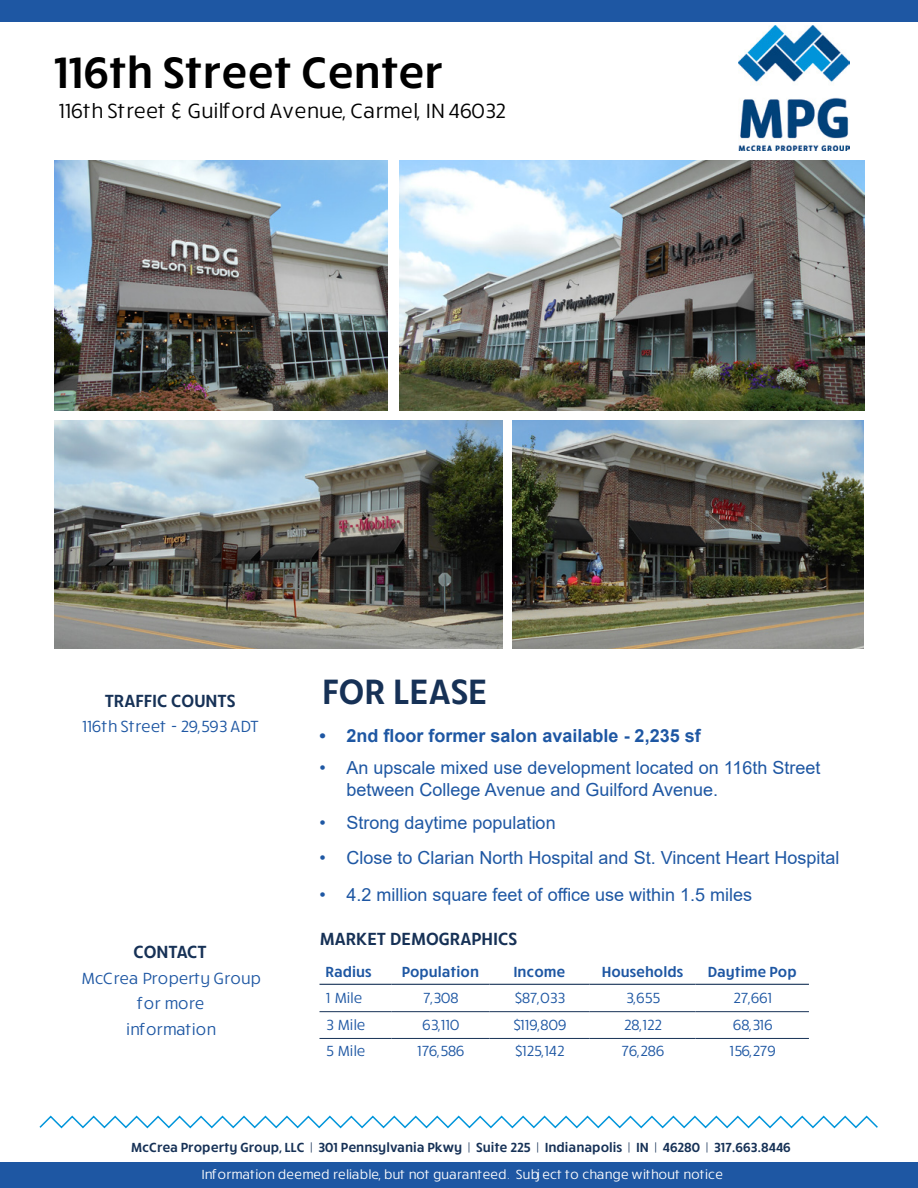
<style>
.page{position:relative;width:918px;height:1188px;background:#fff}
.page>*{position:absolute;margin:0;border:0;box-sizing:border-box;transform-origin:0 0}
.t1{font:600 45px "Ruck Sack";color:#000}
.t2{font:600 36px "Ruck Sack";color:#163156}
.t3{font:21px "Ruck Sack";color:#000}
.t4{font:18px/21.6px "Arial";color:#1e57a3}
.t5{font:600 18px "Ruck Sack";color:#163156}
.t6{font:700 18px "Arial";color:#1e57a3}
.t7{font:16.5px/25.5px "Ruck Sack";color:#1e57a3;text-align:center}
.t8{font:15px "Ruck Sack";color:#1e57a3}
.t9{font:600 15px "Ruck Sack";color:#1e57a3}
.t10{font:600 13.5px "Ruck Sack";color:#163156}
.t11{font:13.5px "Ruck Sack";color:#fff}
</style>
<div class="page">
<hr style="left:320px;top:984px;width:71px;height:1px;background:#163156">
<hr style="left:391px;top:984px;width:98px;height:1px;background:#163156">
<hr style="left:489px;top:984px;width:100px;height:1px;background:#163156">
<hr style="left:589px;top:984px;width:107px;height:1px;background:#163156">
<hr style="left:696px;top:984px;width:113px;height:1px;background:#163156">
<hr style="left:320px;top:1011px;width:71px;height:1px;background:#163156">
<hr style="left:391px;top:1011px;width:98px;height:1px;background:#163156">
<hr style="left:489px;top:1011px;width:100px;height:1px;background:#163156">
<hr style="left:589px;top:1011px;width:107px;height:1px;background:#163156">
<hr style="left:696px;top:1011px;width:113px;height:1px;background:#163156">
<hr style="left:320px;top:1038px;width:71px;height:1px;background:#163156">
<hr style="left:391px;top:1038px;width:98px;height:1px;background:#163156">
<hr style="left:489px;top:1038px;width:100px;height:1px;background:#163156">
<hr style="left:589px;top:1038px;width:107px;height:1px;background:#163156">
<hr style="left:696px;top:1038px;width:113px;height:1px;background:#163156">
<img style="left:738px;top:26px;width:112px;height:124px">
<div style="left:0;top:0;width:918px;height:21px;background:#1e57a3"></div>
<div style="left:0;top:1162px;width:918px;height:26px;background:#1e57a3"></div>
<svg style="left:39px;top:1115px;width:839px;height:14px"></svg>
<img style="left:54px;top:160px;width:334px;height:251px">
<img style="left:400px;top:160px;width:464px;height:251px">
<img style="left:54px;top:420px;width:448px;height:229px">
<img style="left:512px;top:420px;width:352px;height:229px">
<h1 class="t1" style="left:54px;top:42px;width:390px">116th Street Center</h1>
<p class="t3" style="left:58px;top:97px;width:448px">116th Street &amp; Guilford Avenue, Carmel, IN 46032</p>
<p class="t5" style="left:105px;top:688px;width:132px">TRAFFIC COUNTS</p>
<p class="t7" style="left:82px;top:713px;width:178px">116th Street - 29,593 ADT</p>
<p class="t5" style="left:134px;top:940px;width:75px">CONTACT</p>
<p class="t7" style="left:80px;top:964px;width:181px">McCrea Property Group for more<br>information</p>
<h2 class="t2" style="left:322px;top:667px;width:167px">FOR LEASE</h2>
<p class="t6" style="left:320px;top:722px;width:383px">• 2nd floor former salon available - 2,235 sf</p>
<p class="t4" style="left:347px;top:757px;width:475px;text-indent:-27px">• An upscale mixed use development located on 116th Street between College Avenue and Guilford Avenue.</p>
<p class="t4" style="left:320px;top:812px;width:238px">• Strong daytime population</p>
<p class="t4" style="left:320px;top:846px;width:521px">• Close to Clarian North Hospital and St. Vincent Heart Hospital</p>
<p class="t4" style="left:320px;top:884px;width:434px">• 4.2 million square feet of office use within 1.5 miles</p>
<p class="t5" style="left:320px;top:926px;width:199px">MARKET DEMOGRAPHICS</p>
<p class="t9" style="left:326px;top:962px;width:48px">Radius</p>
<p class="t9" style="left:402px;top:962px;width:79px">Population</p>
<p class="t9" style="left:513px;top:962px;width:54px">Income</p>
<p class="t9" style="left:602px;top:962px;width:83px">Households</p>
<p class="t9" style="left:708px;top:962px;width:91px">Daytime Pop</p>
<p class="t8" style="left:326px;top:988px;width:38px">1 Mile</p>
<p class="t8" style="left:423px;top:988px;width:37px">7,308</p>
<p class="t8" style="left:515px;top:988px;width:51px">$87,033</p>
<p class="t8" style="left:626px;top:988px;width:35px">3,655</p>
<p class="t8" style="left:733px;top:988px;width:40px">27,661</p>
<p class="t8" style="left:326px;top:1015px;width:41px">3 Mile</p>
<p class="t8" style="left:422px;top:1015px;width:38px">63,110</p>
<p class="t8" style="left:513px;top:1015px;width:54px">$119,809</p>
<p class="t8" style="left:624px;top:1015px;width:39px">28,122</p>
<p class="t8" style="left:732px;top:1015px;width:41px">68,316</p>
<p class="t8" style="left:326px;top:1041px;width:41px">5 Mile</p>
<p class="t8" style="left:417px;top:1041px;width:48px">176,586</p>
<p class="t8" style="left:515px;top:1041px;width:51px">$125,142</p>
<p class="t8" style="left:621px;top:1041px;width:44px">76,286</p>
<p class="t8" style="left:729px;top:1041px;width:47px">156,279</p>
<p class="t10" style="left:131px;top:1138px;width:662px">McCrea Property Group, LLC | 301 Pennsylvania Pkwy | Suite 225 | Indianapolis | IN | 46280 | 317.663.8446</p>
<p class="t11" style="left:200px;top:1165px;width:523px">Information deemed reliable, but not guaranteed. Subject to change without notice</p>
</div>
